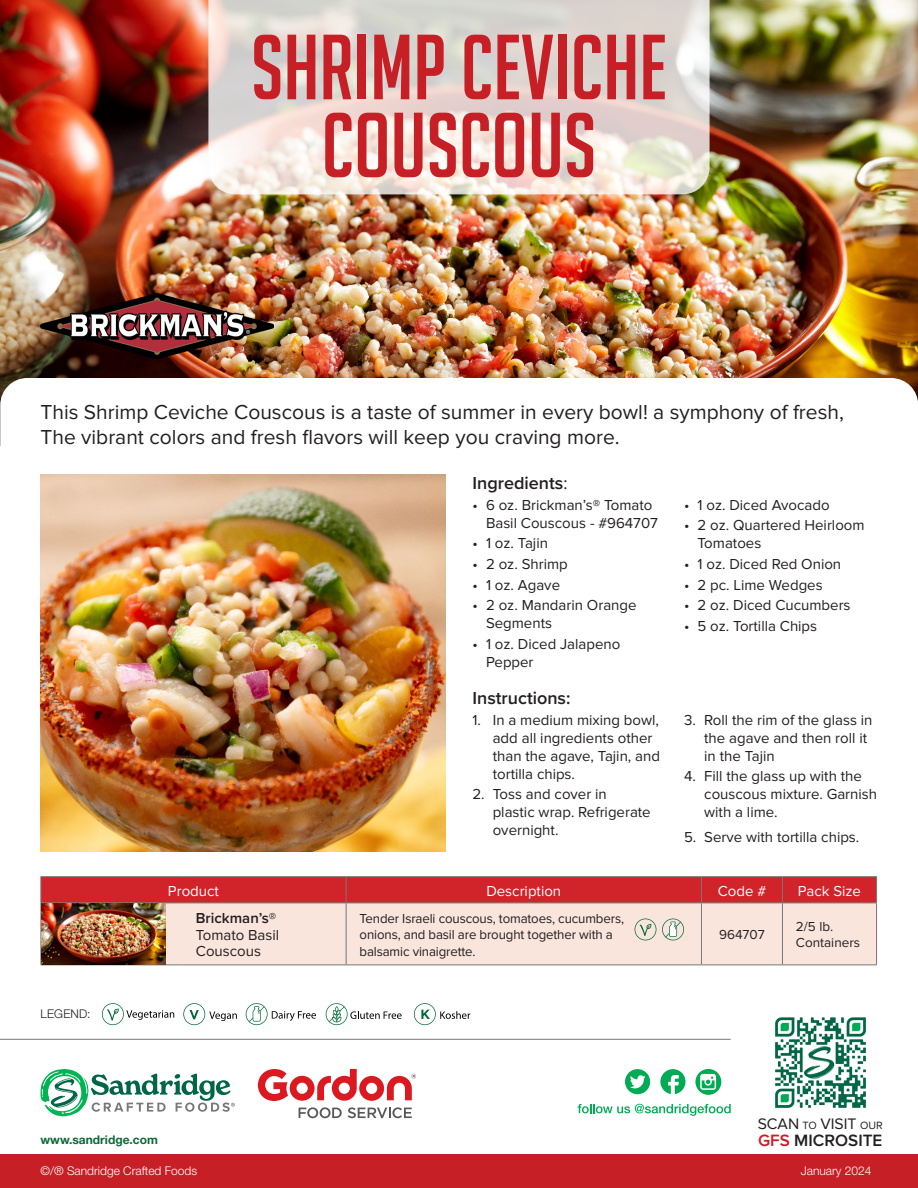
<style>
.page{position:relative;width:918px;height:1188px;background:#fff}
.page>*{position:absolute;margin:0;border:0;box-sizing:border-box;transform-origin:0 0}
.t1{font:90px/78px "Big Noodle Titling";color:#c62026;text-align:center}
.t2{font:21px/25.2px "Proxima Nova";color:#231f20}
.t3{font:600 18px "Proxima Nova";color:#231f20}
.t4{font:600 16.95px "Proxima Nova";color:#231f20}
.t5{font:15.75px "Proxima Nova";color:#231f20}
.t6{font:15px/18px "Proxima Nova";color:#231f20}
.t7{font:15px "Proxima Nova";color:#fff}
.t8{font:600 15px "Proxima Nova";color:#231f20}
.t9{font:13.5px/16.5px "Proxima Nova";letter-spacing:-.01em;color:#231f20}
.t10{font:300 12px "Helvetica Neue LT Std";color:#fff}
.t11{font:700 12px "Helvetica Neue LT Std";color:#0c6938}
.t12{font:300 12px "Helvetica Neue LT Std";letter-spacing:.015em;color:#231f20}
.s1{font-weight:400}
.s2{font-weight:700}
.s3{font-size:10.95px}
.s4{color:#c62026}
</style>
<div class="page">
<img style="left:0;top:0;width:918px;height:378px">
<svg style="left:208px;top:0;width:502px;height:194px;background:#e6ddd7"></svg>
<div style="left:0;top:1155px;width:918px;height:33px;background:#c62026"></div>
<svg style="left:299px;top:1107px;width:43px;height:11px"></svg>
<svg style="left:348px;top:1107px;width:64px;height:11px"></svg>
<svg style="left:258px;top:1069px;width:158px;height:32px"></svg>
<svg style="left:40px;top:1069px;width:195px;height:47px"></svg>
<svg style="left:578px;top:1104px;width:153px;height:12px"></svg>
<svg style="left:625px;top:1069px;width:25px;height:25px"></svg>
<svg style="left:660px;top:1069px;width:26px;height:25px"></svg>
<svg style="left:695px;top:1069px;width:26px;height:26px"></svg>
<hr style="left:0;top:1039px;width:731px;height:1px;background:#77777a">
<img style="left:775px;top:1017px;width:91px;height:91px">
<svg style="left:102px;top:1003px;width:72px;height:22px"></svg>
<svg style="left:183px;top:1003px;width:54px;height:22px"></svg>
<svg style="left:246px;top:1003px;width:70px;height:22px"></svg>
<svg style="left:326px;top:1003px;width:76px;height:22px"></svg>
<svg style="left:414px;top:1003px;width:56px;height:22px"></svg>
<img style="left:40px;top:475px;width:406px;height:376px">
<div style="left:165px;top:904px;width:711px;height:61px;background:#f9e5dc"></div>
<hr style="left:40px;top:876px;width:142px;height:1px;background:#77777a">
<hr style="left:182px;top:876px;width:164px;height:1px;background:#77777a">
<hr style="left:346px;top:876px;width:355px;height:1px;background:#77777a">
<hr style="left:701px;top:876px;width:81px;height:1px;background:#77777a">
<hr style="left:782px;top:876px;width:95px;height:1px;background:#77777a">
<svg style="left:40px;top:877px;width:837px;height:26px;background:#cd262d"></svg>
<hr style="left:40px;top:903px;width:142px;height:1px;background:#77777a">
<hr style="left:40px;top:903px;width:1px;height:62px;background:#77777a">
<hr style="left:182px;top:903px;width:164px;height:1px;background:#77777a">
<hr style="left:346px;top:903px;width:355px;height:1px;background:#77777a">
<hr style="left:346px;top:903px;width:1px;height:62px;background:#77777a">
<hr style="left:701px;top:903px;width:81px;height:1px;background:#77777a">
<hr style="left:701px;top:903px;width:1px;height:62px;background:#77777a">
<hr style="left:782px;top:903px;width:95px;height:1px;background:#77777a">
<hr style="left:782px;top:903px;width:1px;height:62px;background:#77777a">
<hr style="left:876px;top:903px;width:1px;height:62px;background:#77777a">
<hr style="left:40px;top:965px;width:142px;height:1px;background:#77777a">
<hr style="left:182px;top:965px;width:164px;height:1px;background:#77777a">
<hr style="left:346px;top:965px;width:355px;height:1px;background:#77777a">
<hr style="left:701px;top:965px;width:81px;height:1px;background:#77777a">
<hr style="left:782px;top:965px;width:95px;height:1px;background:#77777a">
<img style="left:41px;top:903px;width:124px;height:62px">
<svg style="left:635px;top:919px;width:21px;height:21px"></svg>
<svg style="left:662px;top:919px;width:22px;height:21px"></svg>
<img style="left:40px;top:294px;width:233px;height:65px">
<p class="t1" style="left:251px;top:28px;width:417px">SHRIMP CEVICHE<br>COUSCOUS</p>
<p class="t2" style="left:40px;top:400px;width:805px">This Shrimp Ceviche Couscous is a taste of summer in every bowl! a symphony of fresh,<br>The vibrant colors and fresh flavors will keep you craving more.</p>
<p class="t3" style="left:472px;top:469px;width:96px">Ingredients<span class="s1">:</span></p>
<p class="t6" style="left:486px;top:496px;width:173px;text-indent:-14px">• 6 oz. Brickman’s<span class="s2">®</span> Tomato<br>Basil Couscous - #964707</p>
<p class="t6" style="left:472px;top:535px;width:77px">• 1 oz. Tajin</p>
<p class="t6" style="left:472px;top:555px;width:97px">• 2 oz. Shrimp</p>
<p class="t6" style="left:472px;top:576px;width:89px">• 1 oz. Agave</p>
<p class="t6" style="left:486px;top:597px;width:152px;text-indent:-14px">• 2 oz. Mandarin Orange<br>Segments</p>
<p class="t6" style="left:486px;top:635px;width:136px;text-indent:-14px">• 1 oz. Diced Jalapeno<br>Pepper</p>
<p class="t3" style="left:472px;top:685px;width:100px">Instructions:</p>
<p class="t6" style="left:493px;top:711px;width:169px;text-indent:-20px">1. In a medium mixing bowl, add all ingredients other than the agave, Tajin, and tortilla chips.</p>
<p class="t6" style="left:493px;top:786px;width:160px;text-indent:-20px">2. Toss and cover in plastic wrap. Refrigerate overnight.</p>
<p class="t6" style="left:684px;top:496px;width:147px">• 1 oz. Diced Avocado</p>
<p class="t6" style="left:698px;top:517px;width:169px;text-indent:-14px">• 2 oz. Quartered Heirloom<br>Tomatoes</p>
<p class="t6" style="left:684px;top:555px;width:159px">• 1 oz. Diced Red Onion</p>
<p class="t6" style="left:684px;top:576px;width:140px">• 2 pc. Lime Wedges</p>
<p class="t6" style="left:684px;top:597px;width:168px">• 2 oz. Diced Cucumbers</p>
<p class="t6" style="left:684px;top:617px;width:135px">• 5 oz. Tortilla Chips</p>
<p class="t6" style="left:704px;top:711px;width:170px;text-indent:-20px">3. Roll the rim of the glass in the agave and then roll it in the Tajin</p>
<p class="t6" style="left:704px;top:768px;width:174px;text-indent:-20px">4. Fill the glass up with the couscous mixture. Garnish with a lime.</p>
<p class="t6" style="left:684px;top:828px;width:177px">5. Serve with tortilla chips.</p>
<p class="t12" style="left:40px;top:1007px;width:52px">LEGEND:</p>
<p class="t7" style="left:168px;top:882px;width:53px">Product</p>
<p class="t7" style="left:486px;top:882px;width:76px">Description</p>
<p class="t7" style="left:718px;top:882px;width:50px">Code #</p>
<p class="t7" style="left:798px;top:882px;width:65px">Pack Size</p>
<p class="t8" style="left:196px;top:907px;width:82px">Brickman’s®</p>
<p class="t6" style="left:196px;top:927px;width:85px;line-height:16.5px">Tomato Basil<br>Couscous</p>
<p class="t9" style="left:360px;top:910px;width:266px">Tender Israeli couscous, tomatoes, cucumbers, onions, and basil are brought together with a balsamic vinaigrette.</p>
<p class="t9" style="left:719px;top:927px;width:47px">964707</p>
<p class="t9" style="left:796px;top:918px;width:66px">2/5 lb.<br>Containers</p>
<p class="t11" style="left:40px;top:1132px;width:119px">www.sandridge.com</p>
<p class="t5" style="left:758px;top:1114px;width:127px">SCAN <span class="s3">TO</span> VISIT <span class="s3">OUR</span></p>
<p class="t4" style="left:758px;top:1128px;width:126px"><span class="s4">GFS</span> MICROSITE</p>
<p class="t10" style="left:40px;top:1164px;width:158px">©/® Sandridge Crafted Foods</p>
<p class="t10" style="left:801px;top:1164px;width:72px">January 2024</p>
</div>
